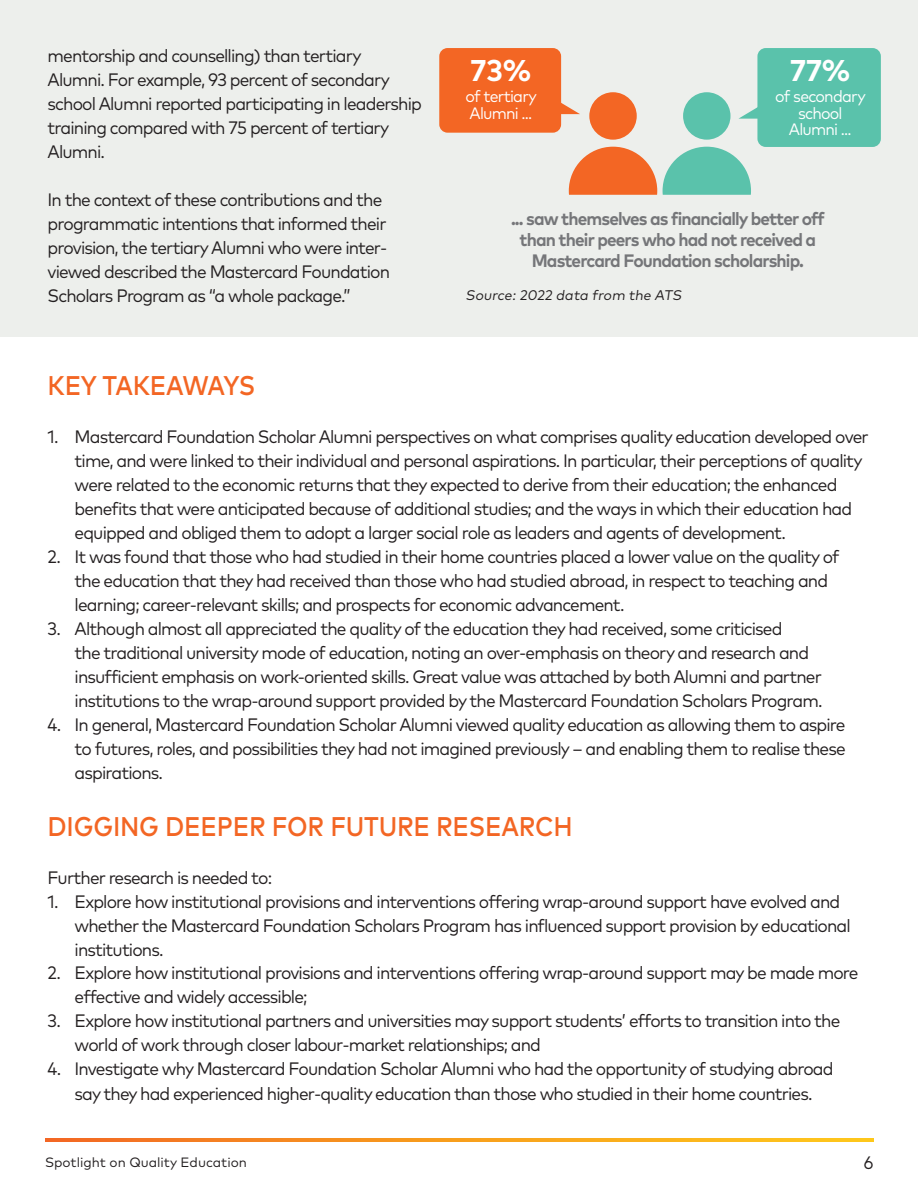
<style>
.page{position:relative;width:918px;height:1188px;background:#fff}
.page>*{position:absolute;margin:0;border:0;box-sizing:border-box;transform-origin:0 0}
.t1{font:700 30px "Mark Pro";color:#fff;scale:.96 1}
.t2{font:500 27px "Mark Pro";letter-spacing:-.01em;color:#f36624;scale:.9 1}
.t3{font:18px/24px "Mark Pro";letter-spacing:-.05em;color:#231f20;scale:.96 1}
.t4{font:700 18px/21px "Mark Pro";letter-spacing:-.05em;color:#757679;text-align:center;scale:.96 1}
.t5{font:18px "Mark Pro";letter-spacing:-.05em;color:#231f20;scale:.93 1}
.t6{font:16.5px/16.5px "Mark Pro";letter-spacing:-.05em;color:#fff;scale:.96 1}
.t7{font:13.95px "Mark Pro";color:#231f20}
.t8{font:13.5px "Mark Pro";color:#231f20}
</style>
<div class="page">
<div style="left:0;top:0;width:918px;height:337px;background:#edefec"></div>
<div style="left:439px;top:48px;width:122px;height:85px;background:#f36624;border-radius:8px"></div>
<svg style="left:561px;top:102px;width:19px;height:12px"></svg>
<div style="left:589px;top:92px;width:48px;height:48px;background:#f36624;border-radius:50%"></div>
<svg style="left:569px;top:147px;width:88px;height:48px"></svg>
<div style="left:757px;top:48px;width:124px;height:99px;background:#5ac2ab;border-radius:8px"></div>
<svg style="left:739px;top:106px;width:19px;height:13px"></svg>
<div style="left:683px;top:92px;width:48px;height:48px;background:#5ac2ab;border-radius:50%"></div>
<svg style="left:663px;top:147px;width:88px;height:48px"></svg>
<svg style="left:45px;top:1138px;width:828px;height:3px;background:#f89b1e"></svg>
<p class="t3" style="left:48px;top:42px;width:392px">mentorship and counselling) than tertiary Alumni. For example, 93 percent of secondary school Alumni reported participating in leadership training compared with 75 percent of tertiary Alumni.</p>
<p class="t3" style="left:48px;top:186px;width:358px">In the context of these contributions and the programmatic intentions that informed their provision, the tertiary Alumni who were inter&shy;viewed described the Mastercard Foundation Scholars Program as “a whole package.”</p>
<h1 class="t1" style="left:471px;top:48px;width:65px">73%</h1>
<p class="t6" style="left:465px;top:87px;width:76px">of tertiary<br>Alumni ...</p>
<h1 class="t1" style="left:790px;top:48px;width:64px">77%</h1>
<p class="t6" style="left:775px;top:87px;width:96px;text-align:center">of secondary school<br>Alumni ...</p>
<p class="t4" style="left:511px;top:206px;width:328px">... saw themselves as financially better off than their peers who had not received a<br>Mastercard Foundation scholarship.</p>
<p class="t7" style="left:466px;top:285px;width:220px">Source: 2022 data from the ATS</p>
<h2 class="t2" style="left:48px;top:365px;width:232px">KEY TAKEAWAYS</h2>
<p class="t3" style="left:75px;top:423px;width:829px;text-indent:-27px">1. Mastercard Foundation Scholar Alumni perspectives on what comprises quality education developed over time, and were linked to their individual and personal aspirations. In particular, their perceptions of quality were related to the economic returns that they expected to derive from their education; the enhanced benefits that were anticipated because of additional studies; and the ways in which their education had equipped and obliged them to adopt a larger social role as leaders and agents of development.</p>
<p class="t3" style="left:75px;top:543px;width:798px;text-indent:-27px">2. It was found that those who had studied in their home countries placed a lower value on the quality of the education that they had received than those who had studied abroad, in respect to teaching and learning; career-relevant skills; and prospects for economic advancement.</p>
<p class="t3" style="left:75px;top:615px;width:781px;text-indent:-27px">3. Although almost all appreciated the quality of the education they had received, some criticised<br>the traditional university mode of education, noting an over-emphasis on theory and research and insufficient emphasis on work-oriented skills. Great value was attached by both Alumni and partner institutions to the wrap-around support provided by the Mastercard Foundation Scholars Program.</p>
<p class="t3" style="left:75px;top:711px;width:805px;text-align:justify;text-indent:-27px">4. In general, Mastercard Foundation Scholar Alumni viewed quality education as allowing them to aspire to futures, roles, and possibilities they had not imagined previously – and enabling them to realise these aspirations.</p>
<h2 class="t2" style="left:48px;top:806px;width:585px">DIGGING DEEPER FOR FUTURE RESEARCH</h2>
<p class="t3" style="left:48px;top:864px;width:235px">Further research is needed to:</p>
<p class="t3" style="left:75px;top:888px;width:810px;text-indent:-27px">1. Explore how institutional provisions and interventions offering wrap-around support have evolved and whether the Mastercard Foundation Scholars Program has influenced support provision by educational institutions.</p>
<p class="t3" style="left:75px;top:960px;width:818px;text-indent:-27px">2. Explore how institutional provisions and interventions offering wrap-around support may be made more effective and widely accessible;</p>
<p class="t3" style="left:75px;top:1008px;width:799px;text-indent:-27px">3. Explore how institutional partners and universities may support students’ efforts to transition into the world of work through closer labour-market relationships; and</p>
<p class="t3" style="left:48px;top:1056px;width:820px;text-align:center">4. Investigate why Mastercard Foundation Scholar Alumni who had the opportunity of studying abroad say they had experienced higher-quality education than those who studied in their home countries.</p>
<p class="t8" style="left:45px;top:1153px;width:203px">Spotlight on Quality Education</p>
<p class="t5" style="left:864px;top:1149px;width:12px">6</p>
</div>
